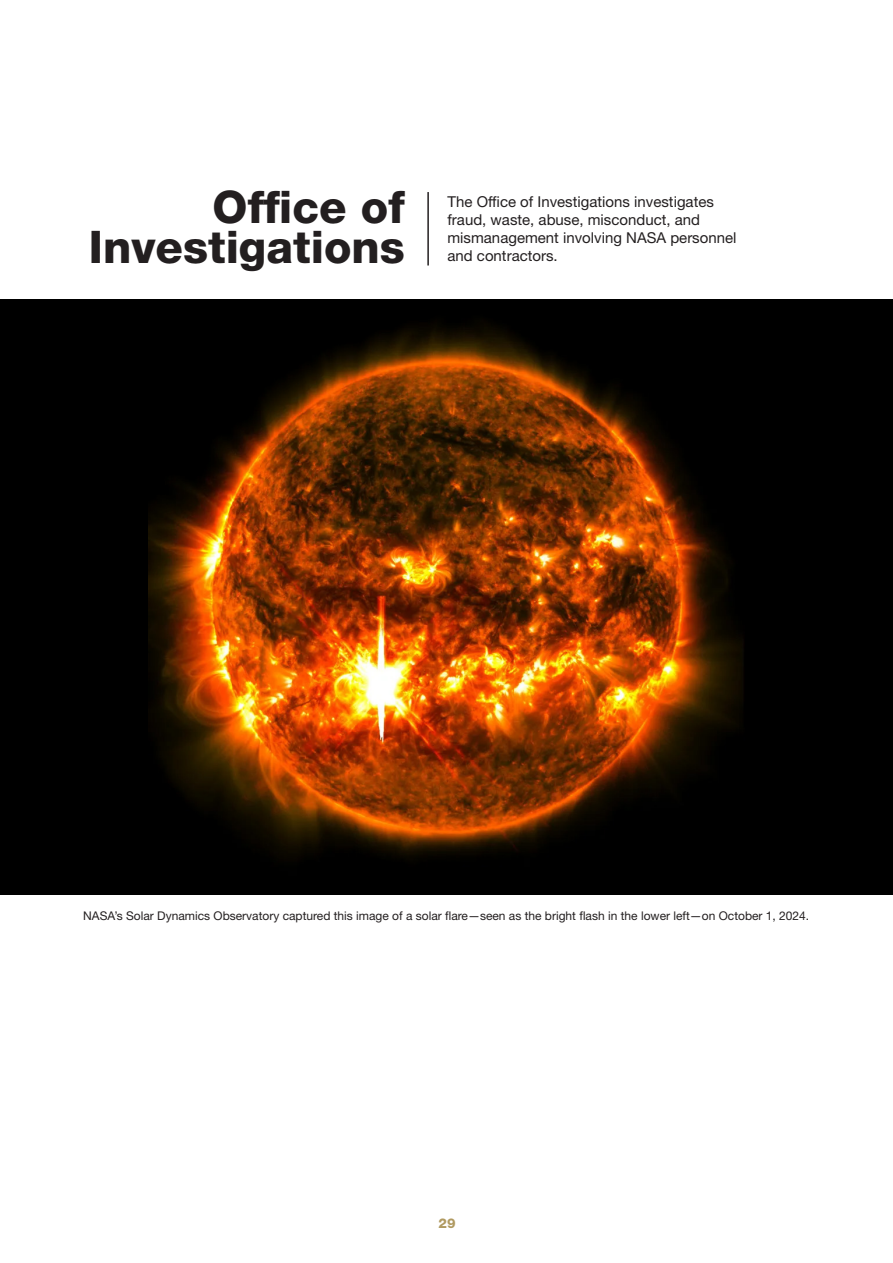
<style>
.page{position:relative;width:893px;height:1263px;background:#fff}
.page>*{position:absolute;margin:0;border:0;box-sizing:border-box;transform-origin:0 0}
.t1{font:800 45px/40.5px "Helvetica Neue LT Std";color:#231f20;text-align:right}
.Body_Text_White{font:15px/18px "Helvetica Neue LT Std";color:#231f20}
.t2{font:800 13.5px "Helvetica Neue LT Std";color:#b09a61}
.t3{font:12px "Helvetica Neue LT Std";color:#231f20}
</style>
<div class="page">
<div style="left:0;top:300px;width:893px;height:595px;background:#000"></div>
<hr style="left:427px;top:192px;width:2px;height:73px;background:#231f20">
<img style="left:149px;top:323px;width:595px;height:534px">
<p class="t1" style="left:89px;top:186px;width:317px">Office of<br>Investigations</p>
<p class="Body_Text_White" style="left:447px;top:193px;width:290px">The Office of Investigations investigates fraud, waste, abuse, misconduct, and mismanagement involving NASA personnel and contractors.</p>
<p class="t3" style="left:83px;top:908px;width:727px">NASA’s Solar Dynamics Observatory captured this image of a solar flare—seen as the bright flash in the lower left—on October 1, 2024.</p>
<p class="t2" style="left:439px;top:1215px;width:19px">29</p>
</div>
